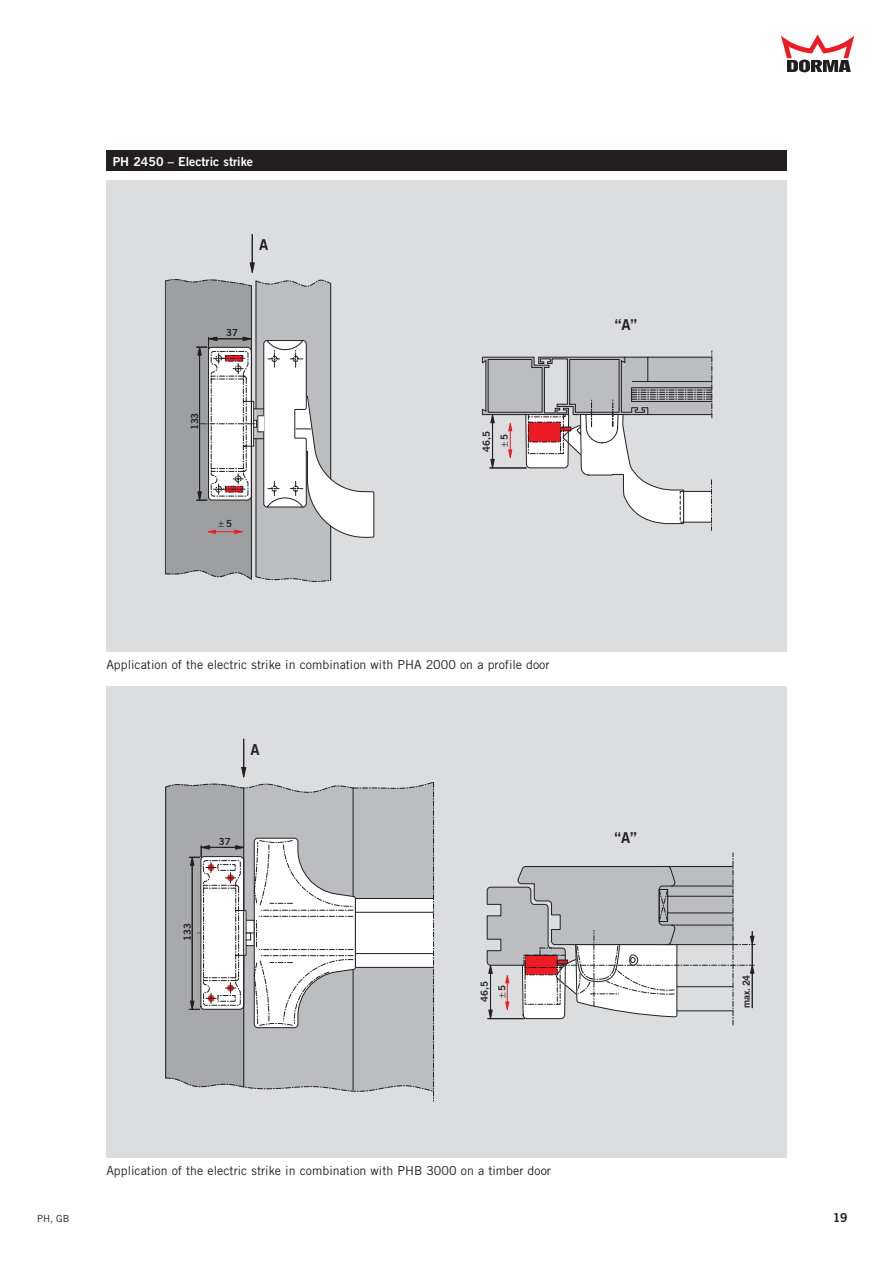
<style>
.page{position:relative;width:893px;height:1263px;background:#fff}
.page>*{position:absolute;margin:0;border:0;box-sizing:border-box;transform-origin:0 0}
.t1{font:15px "Trade Gothic Bold Two";color:#231f20}
.t2{font:12.3px "Trade Gothic";color:#231f20}
.t3{font:12.3px "Trade Gothic Bold Two";color:#fff}
.t4{font:12.3px "Trade Gothic Bold Two";color:#231f20}
.t5{font:9.75px "Trade Gothic Bold Two";color:#231f20}
.t6{font:9.75px "Trade Gothic";color:#231f20}
</style>
<div class="page">
<svg style="left:781px;top:35px;width:73px;height:37px"></svg>
<div style="left:106px;top:150px;width:681px;height:21px;background:#231f20"></div>
<div style="left:106px;top:180px;width:681px;height:472px;background:#dcddde"></div>
<hr style="left:252px;top:234px;width:1px;height:34px;background:#231f20">
<div style="left:106px;top:686px;width:681px;height:472px;background:#dcddde"></div>
<svg style="left:198px;top:782px;width:557px;height:310px"></svg>
<hr style="left:752px;top:972px;width:1px;height:36px;background:#231f20">
<svg style="left:750px;top:931px;width:4px;height:43px"></svg>
<hr style="left:243px;top:739px;width:1px;height:33px;background:#231f20">
<svg style="left:165px;top:767px;width:191px;height:320px;background:#c2c3c5"></svg>
<svg style="left:165px;top:262px;width:547px;height:320px"></svg>
<svg style="left:486px;top:866px;width:247px;height:226px"></svg>
<p class="t3" style="left:113px;top:157px;width:142px">PH 2450 – Electric strike</p>
<p class="t1" style="left:259px;top:239px;width:11px">A</p>
<p class="t5" style="left:226px;top:329px;width:13px">37</p>
<p class="t5" style="left:191px;top:430px;width:19px;rotate:-90deg">133</p>
<p class="t5" style="left:226px;top:520px;width:7px">5</p>
<p class="t5" style="left:483px;top:452px;width:22px;rotate:-90deg">46,5</p>
<p class="t5" style="left:501px;top:440px;width:7px;rotate:-90deg">5</p>
<p class="t2" style="left:106px;top:661px;width:445px">Application of the electric strike in combination with PHA 2000 on a profile door</p>
<p class="t1" style="left:250px;top:744px;width:11px">A</p>
<p class="t5" style="left:219px;top:838px;width:13px">37</p>
<p class="t5" style="left:184px;top:941px;width:19px;rotate:-90deg">133</p>
<p class="t5" style="left:481px;top:1002px;width:22px;rotate:-90deg">46,5</p>
<p class="t5" style="left:498px;top:991px;width:7px;rotate:-90deg">5</p>
<p class="t1" style="left:614px;top:319px;width:24px">“A”</p>
<p class="t1" style="left:614px;top:832px;width:24px">“A”</p>
<p class="t2" style="left:106px;top:1167px;width:446px">Application of the electric strike in combination with PHB 3000 on a timber door</p>
<p class="t5" style="left:742px;top:1008px;width:35px;rotate:-90deg">max. 24</p>
<p class="t6" style="left:37px;top:1215px;width:34px">PH, GB</p>
<p class="t4" style="left:832px;top:1213px;width:17px">19</p>
</div>
